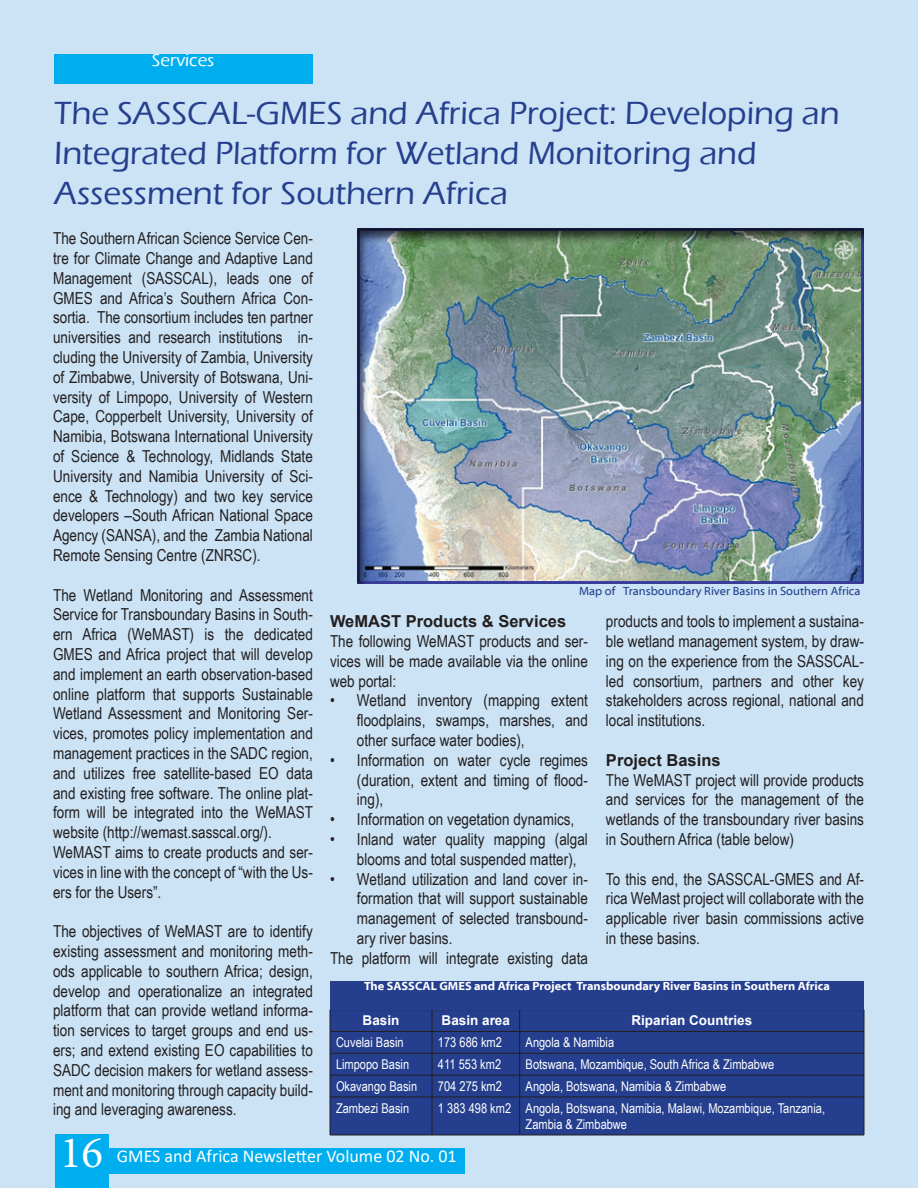
<style>
.page{position:relative;width:918px;height:1188px;background:#cbe3f5}
.page>*{position:absolute;margin:0;border:0;box-sizing:border-box;transform-origin:0 0}
.t1{font:45px "Minion Pro";color:#fff}
.t2{font:500 33px/39.6px "Eras ITC";color:#253f8e}
.t3{font:18px "Calibri";color:#fff}
.t4{font:500 18px "Eras ITC";color:#fff}
.t5{font:16.5px/19.8px "Arial Narrow";color:#231f20;text-align:justify}
.t6{font:700 16.5px "Arial";color:#231f20}
.t7{font:13.5px/16.2px "Arial Narrow";color:#fff}
.t8{font:700 13.5px "Arial";color:#fff}
.t9{font:700 12px "Myriad Web Pro";color:#fff}
.t10{font:12px "Myriad Web Pro";color:#253f8e}
</style>
<div class="page">
<div style="left:358px;top:229px;width:506px;height:354px;background:#231f20;opacity:.75"></div>
<div style="left:109px;top:1148px;width:355px;height:26px;background:#00aeef"></div>
<div style="left:55px;top:1134px;width:54px;height:54px;background:#00aeef"></div>
<div style="left:54px;top:54px;width:258px;height:30px;background:#00aeef"></div>
<div style="left:331px;top:1010px;width:533px;height:125px;background:#253f8e"></div>
<hr style="left:330px;top:1031px;width:102px;height:1px;background:#231f20">
<hr style="left:432px;top:1031px;width:88px;height:1px;background:#231f20">
<hr style="left:520px;top:1031px;width:344px;height:1px;background:#231f20">
<hr style="left:330px;top:1053px;width:102px;height:1px;background:#231f20">
<hr style="left:432px;top:1053px;width:88px;height:1px;background:#231f20">
<hr style="left:520px;top:1053px;width:344px;height:1px;background:#231f20">
<hr style="left:330px;top:1075px;width:102px;height:1px;background:#231f20">
<svg style="left:330px;top:1010px;width:1px;height:87px"></svg>
<hr style="left:432px;top:1075px;width:88px;height:1px;background:#231f20">
<svg style="left:432px;top:1010px;width:1px;height:87px"></svg>
<hr style="left:520px;top:1075px;width:344px;height:1px;background:#231f20">
<svg style="left:519px;top:1010px;width:1px;height:87px"></svg>
<svg style="left:864px;top:1010px;width:1px;height:87px"></svg>
<hr style="left:330px;top:1097px;width:102px;height:1px;background:#231f20">
<hr style="left:330px;top:1097px;width:1px;height:38px;background:#231f20">
<hr style="left:432px;top:1097px;width:88px;height:1px;background:#231f20">
<hr style="left:432px;top:1097px;width:1px;height:38px;background:#231f20">
<hr style="left:520px;top:1097px;width:344px;height:1px;background:#231f20">
<hr style="left:519px;top:1097px;width:1px;height:38px;background:#231f20">
<hr style="left:864px;top:1097px;width:1px;height:38px;background:#231f20">
<hr style="left:330px;top:1135px;width:102px;height:1px;background:#231f20">
<hr style="left:432px;top:1135px;width:88px;height:1px;background:#231f20">
<hr style="left:520px;top:1135px;width:344px;height:1px;background:#231f20">
<div style="left:330px;top:981px;width:534px;height:29px;background:#253f8e"></div>
<p class="t4" style="left:152px;top:50px;width:64px">Services</p>
<h2 class="t2" style="left:54px;top:94px;width:787px">The SASSCAL-GMES and Africa Project: Developing an<br>Integrated Platform for Wetland Monitoring and<br>Assessment for Southern Africa</h2>
<p class="t5" style="left:53px;top:228px;width:261px">The Southern African Science Service Cen&shy;tre for Climate Change and Adaptive Land Management (SASSCAL), leads one of GMES and Africa’s Southern Africa Con&shy;sortia. The consortium includes ten partner universities and research institutions in&shy;cluding the University of Zambia, University of Zimbabwe, University of Botswana, Uni&shy;versity of Limpopo, University of Western Cape, Copperbelt University, University of Namibia, Botswana International University of Science &amp; Technology, Midlands State University and Namibia University of Sci&shy;ence &amp; Technology) and two key service developers –South African National Space Agency (SANSA), and the Zambia National Remote Sensing Centre (ZNRSC).</p>
<p class="t5" style="left:53px;top:584px;width:262px;text-align:left">The Wetland Monitoring and Assessment Service for Transboundary Basins in South&shy;ern Africa (WeMAST) is the dedicated GMES and Africa project that will develop and implement an earth observation-based online platform that supports Sustainable Wetland Assessment and Monitoring Ser&shy;vices, promotes policy implementation and management practices in the SADC region, and utilizes free satellite-based EO data and existing free software. The online plat&shy;form will be integrated into the WeMAST website (http://wemast.sasscal.org/).<br>WeMAST aims to create products and ser&shy;vices in line with the concept of “with the Us&shy;ers for the Users”.</p>
<p class="t5" style="left:53px;top:921px;width:261px">The objectives of WeMAST are to identify existing assessment and monitoring meth&shy;ods applicable to southern Africa; design, develop and operationalize an integrated platform that can provide wetland informa&shy;tion services to target groups and end us&shy;ers; and extend existing EO capabilities to SADC decision makers for wetland assess&shy;ment and monitoring through capacity build&shy;ing and leveraging awareness.</p>
<p class="t10" style="left:579px;top:585px;width:283px">Map of Transboundary River Basins in Southern Africa</p>
<p class="t6" style="left:330px;top:610px;width:238px">WeMAST Products &amp; Services</p>
<p class="t5" style="left:330px;top:631px;width:259px">The following WeMAST products and ser&shy;vices will be made available via the online web portal:</p>
<p class="t5" style="left:357px;top:690px;width:232px;text-indent:-27px">• Wetland inventory (mapping extent floodplains, swamps, marshes, and other surface water bodies),</p>
<p class="t5" style="left:357px;top:750px;width:232px;text-indent:-27px">• Information on water cycle regimes (duration, extent and timing of flood&shy;ing),</p>
<p class="t5" style="left:330px;top:809px;width:246px">• Information on vegetation dynamics,</p>
<p class="t5" style="left:357px;top:829px;width:232px;text-indent:-27px">• Inland water quality mapping (algal blooms and total suspended matter),</p>
<p class="t5" style="left:330px;top:868px;width:260px">• Wetland utilization and land cover in-</p>
<p class="t5" style="left:357px;top:888px;width:232px">formation that will support sustainable</p>
<p class="t5" style="left:357px;top:908px;width:232px">management of selected transbound-</p>
<p class="t5" style="left:357px;top:928px;width:97px">ary river basins.</p>
<p class="t5" style="left:330px;top:948px;width:259px">The platform will integrate existing data</p>
<p class="t5" style="left:606px;top:611px;width:260px">products and tools to implement a sustaina&shy;ble wetland management system, by draw&shy;ing on the experience from the SASSCAL&shy;led consortium, partners and other key stakeholders across regional, national and local institutions.</p>
<p class="t6" style="left:606px;top:748px;width:116px">Project Basins</p>
<p class="t5" style="left:606px;top:769px;width:259px">The WeMAST project will provide products and services for the management of the wetlands of the transboundary river basins in Southern Africa (table below)</p>
<p class="t5" style="left:606px;top:868px;width:260px">To this end, the SASSCAL-GMES and Af&shy;rica WeMast project will collaborate with the applicable river basin commissions active in these basins.</p>
<p class="t9" style="left:364px;top:979px;width:468px">The SASSCAL GMES and Africa Project Transboundary River Basins in Southern Africa</p>
<p class="t8" style="left:363px;top:1011px;width:38px">Basin</p>
<p class="t8" style="left:442px;top:1011px;width:70px">Basin area</p>
<p class="t8" style="left:631px;top:1011px;width:122px">Riparian Countries</p>
<p class="t7" style="left:336px;top:1034px;width:69px">Cuvelai Basin</p>
<p class="t7" style="left:438px;top:1034px;width:66px">173 686 km2</p>
<p class="t7" style="left:526px;top:1034px;width:90px">Angola &amp; Namibia</p>
<p class="t7" style="left:336px;top:1056px;width:75px">Limpopo Basin</p>
<p class="t7" style="left:438px;top:1056px;width:65px">411 553 km2</p>
<p class="t7" style="left:526px;top:1056px;width:250px">Botswana, Mozambique, South Africa &amp; Zimbabwe</p>
<p class="t7" style="left:336px;top:1078px;width:83px">Okavango Basin</p>
<p class="t7" style="left:438px;top:1078px;width:66px">704 275 km2</p>
<p class="t7" style="left:526px;top:1078px;width:202px">Angola, Botswana, Namibia &amp; Zimbabwe</p>
<p class="t7" style="left:336px;top:1099px;width:75px">Zambezi Basin</p>
<p class="t7" style="left:526px;top:1099px;width:301px;text-indent:-88px">1 383 498 km2 Angola, Botswana, Namibia, Malawi, Mozambique, Tanzania,<br>Zambia &amp; Zimbabwe</p>
<h1 class="t1" style="left:60px;top:1122px;width:45px">16</h1>
<p class="t3" style="left:117px;top:1143px;width:341px">GMES and Africa Newsletter Volume 02 No. 01</p>
</div>
